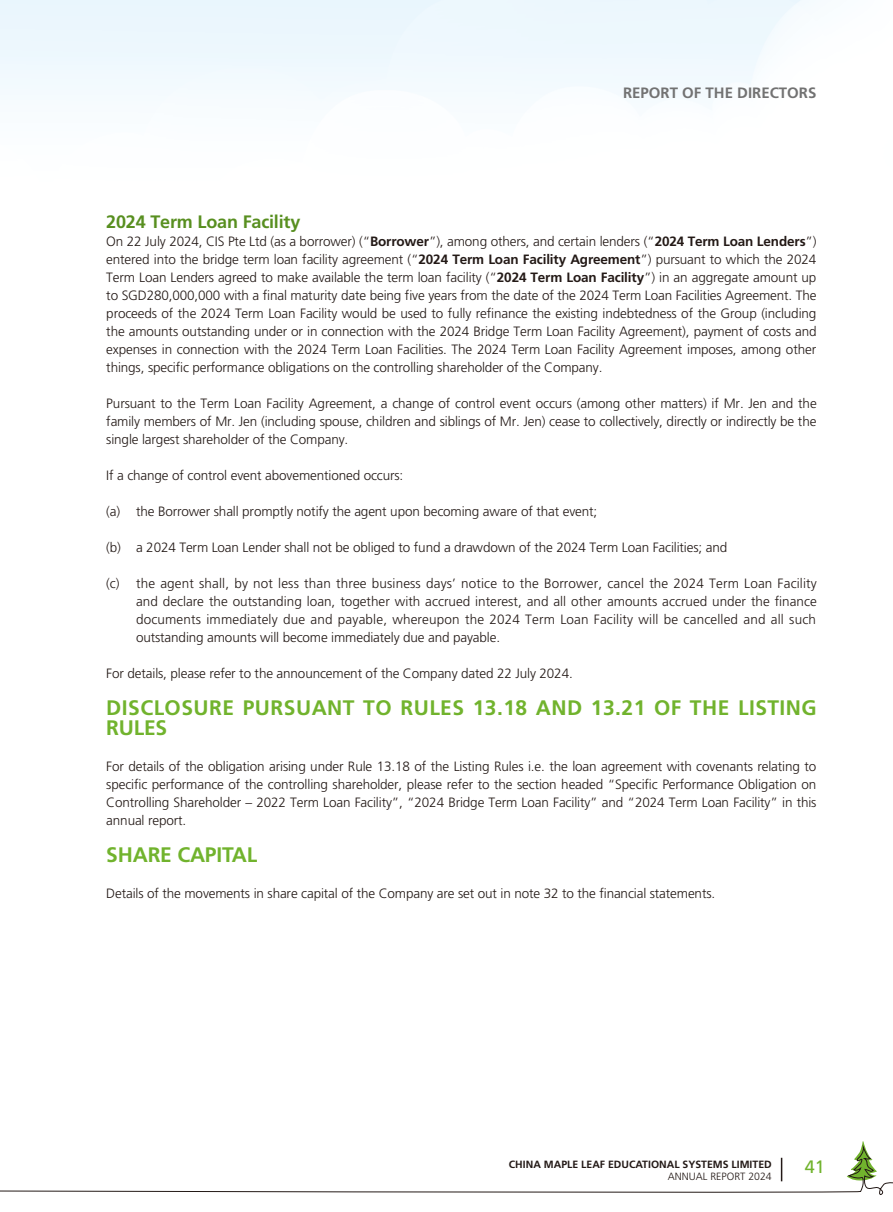
<style>
.page{position:relative;width:893px;height:1212px;background:#fff}
.page>*{position:absolute;margin:0;border:0;box-sizing:border-box;transform-origin:0 0}
.t1{font:700 21px/19.5px "Frutiger LT Std";letter-spacing:.02em;color:#71b32d}
.t2{font:700 21px "Frutiger LT Std";letter-spacing:-.01em;color:#71b32d}
.t3{font:700 18px "Frutiger LT Std";letter-spacing:-.01em;color:#588f20}
.t4{font:18px "Frutiger LT Std";color:#71b32d}
.t5{font:700 15px "Frutiger LT Std";color:#727272}
.t6{font:300 13.5px/18px "Frutiger LT Std";letter-spacing:-.01em;color:#231916;text-align:justify}
.t7{font:700 10.5px "Frutiger LT Std";color:#231916}
.t8{font:300 10.5px "Frutiger LT Std";color:#231916}
.s1{font-weight:700}
</style>
<div class="page">
<svg style="left:0;top:1142px;width:893px;height:54px"></svg>
<p class="t5" style="left:623px;top:83px;width:195px">REPORT OF THE DIRECTORS</p>
<h2 class="t3" style="left:106px;top:211px;width:196px">2024 Term Loan Facility</h2>
<p class="t6" style="left:106px;top:232px;width:712px">On 22 July 2024, CIS Pte Ltd (as a borrower) (“<span class="s1">Borrower</span>”), among others, and certain lenders (“<span class="s1">2024 Term Loan Lenders</span>”) entered into the bridge term loan facility agreement (“<span class="s1">2024 Term Loan Facility Agreement</span>”) pursuant to which the 2024<br>Term Loan Lenders agreed to make available the term loan facility (“<span class="s1">2024 Term Loan Facility</span>”) in an aggregate amount up to SGD280,000,000 with a final maturity date being five years from the date of the 2024 Term Loan Facilities Agreement. The proceeds of the 2024 Term Loan Facility would be used to fully refinance the existing indebtedness of the Group (including the amounts outstanding under or in connection with the 2024 Bridge Term Loan Facility Agreement), payment of costs and expenses in connection with the 2024 Term Loan Facilities. The 2024 Term Loan Facility Agreement imposes, among other things, specific performance obligations on the controlling shareholder of the Company.</p>
<p class="t6" style="left:106px;top:394px;width:712px">Pursuant to the Term Loan Facility Agreement, a change of control event occurs (among other matters) if Mr. Jen and the family members of Mr. Jen (including spouse, children and siblings of Mr. Jen) cease to collectively, directly or indirectly be the single largest shareholder of the Company.</p>
<p class="t6" style="left:106px;top:466px;width:299px">If a change of control event abovementioned occurs:</p>
<p class="t6" style="left:106px;top:502px;width:493px">(a) the Borrower shall promptly notify the agent upon becoming aware of that event;</p>
<p class="t6" style="left:106px;top:538px;width:622px">(b) a 2024 Term Loan Lender shall not be obliged to fund a drawdown of the 2024 Term Loan Facilities; and</p>
<p class="t6" style="left:136px;top:574px;width:682px;text-indent:-30px">(c) the agent shall, by not less than three business days’ notice to the Borrower, cancel the 2024 Term Loan Facility and declare the outstanding loan, together with accrued interest, and all other amounts accrued under the finance documents immediately due and payable, whereupon the 2024 Term Loan Facility will be cancelled and all such outstanding amounts will become immediately due and payable.</p>
<p class="t6" style="left:106px;top:664px;width:468px">For details, please refer to the announcement of the Company dated 22 July 2024.</p>
<h1 class="t1" style="left:106px;top:698px;width:712px">DISCLOSURE PURSUANT TO RULES 13.18 AND 13.21 OF THE LISTING<br>RULES</h1>
<p class="t6" style="left:106px;top:757px;width:712px">For details of the obligation arising under Rule 13.18 of the Listing Rules i.e. the loan agreement with covenants relating to specific performance of the controlling shareholder, please refer to the section headed “Specific Performance Obligation on Controlling Shareholder – 2022 Term Loan Facility”, “2024 Bridge Term Loan Facility” and “2024 Term Loan Facility” in this annual report.</p>
<h1 class="t2" style="left:106px;top:842px;width:152px">SHARE CAPITAL</h1>
<p class="t6" style="left:106px;top:885px;width:610px">Details of the movements in share capital of the Company are set out in note 32 to the financial statements.</p>
<p class="t7" style="left:509px;top:1158px;width:264px">CHINA MAPLE LEAF EDUCATIONAL SYSTEMS LIMITED</p>
<p class="t8" style="left:668px;top:1170px;width:105px">ANNUAL REPORT 2024</p>
<h2 class="t4" style="left:805px;top:1156px;width:22px">41</h2>
</div>
